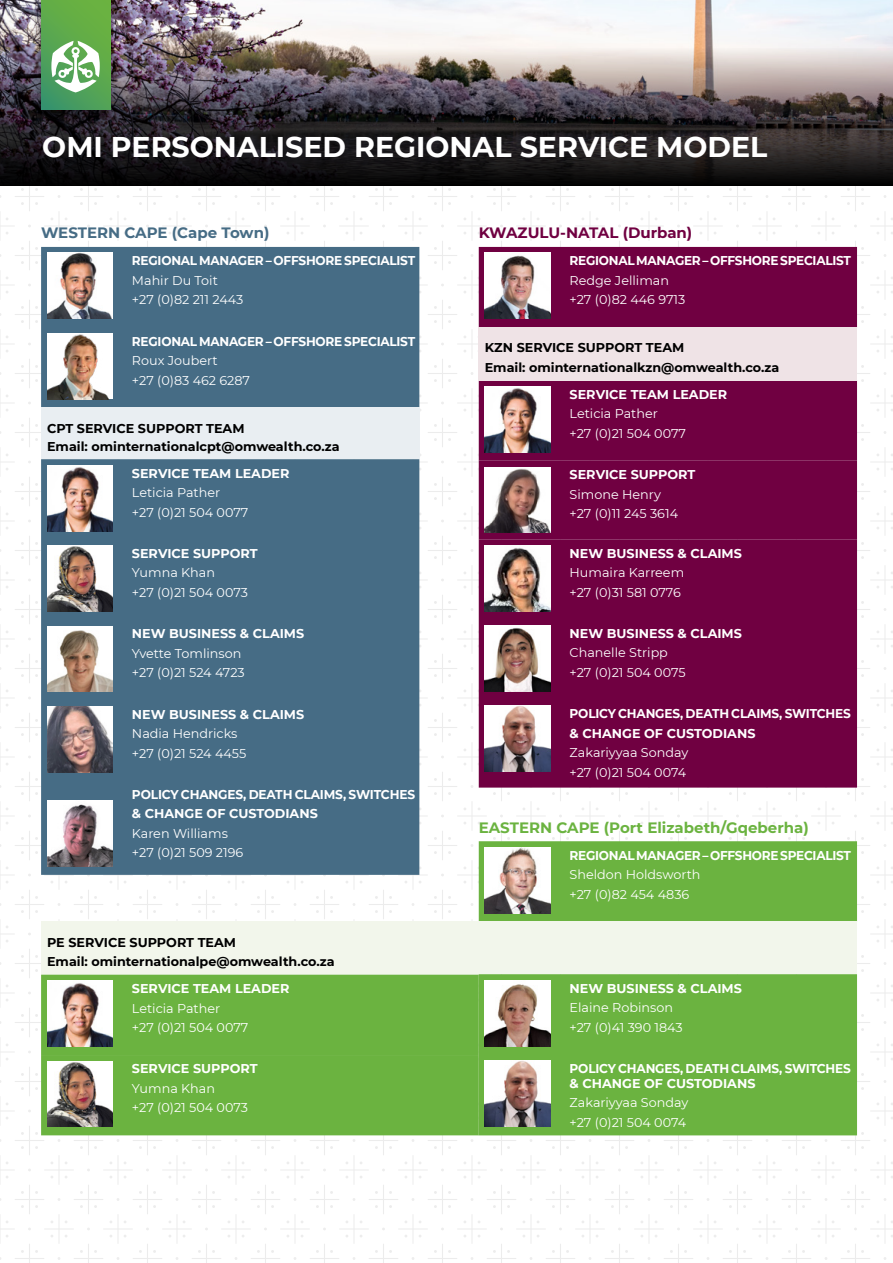
<style>
.page{position:relative;width:893px;height:1263px;background:#fff}
.page>*{position:absolute;margin:0;border:0;box-sizing:border-box;transform-origin:0 0}
.t1{font:700 28.5px "Montserrat";color:#fff}
.t2{font:700 15px "Montserrat";color:#6bb340}
.t3{font:700 15px "Montserrat";color:#466c85}
.t4{font:700 15px "Montserrat";color:#700041}
.t5{font:12.75px/19.5px "Montserrat";color:#fff}
.t6{font:700 12.75px/19.5px "Montserrat";letter-spacing:-.015em;color:#fff;scale:.95 1}
.t7{font:700 12.75px "Montserrat";letter-spacing:-.015em;color:#fff}
.t8{font:700 12.75px/19.5px "Montserrat";color:#000}
</style>
<div class="page">
<div style="left:41px;top:247px;width:378px;height:628px;background:#466c85"></div>
<div style="left:41px;top:408px;width:378px;height:51px;background:#e9eef2"></div>
<img style="left:47px;top:253px;width:66px;height:66px">
<img style="left:47px;top:333px;width:66px;height:66px">
<img style="left:47px;top:465px;width:66px;height:66px">
<img style="left:47px;top:545px;width:66px;height:66px">
<div style="left:47px;top:626px;width:66px;height:66px;background:#fff"></div>
<img style="left:47px;top:631px;width:65px;height:61px">
<img style="left:47px;top:706px;width:66px;height:66px">
<img style="left:47px;top:800px;width:65px;height:66px">
<div style="left:479px;top:247px;width:378px;height:541px;background:#700041"></div>
<div style="left:479px;top:327px;width:378px;height:53px;background:#efe3e6"></div>
<div style="left:479px;top:461px;width:378px;height:78px;background:#700041"></div>
<img style="left:485px;top:253px;width:66px;height:66px">
<img style="left:485px;top:386px;width:66px;height:66px">
<img style="left:485px;top:467px;width:66px;height:66px">
<img style="left:485px;top:545px;width:66px;height:66px">
<img style="left:485px;top:626px;width:66px;height:65px">
<img style="left:485px;top:706px;width:66px;height:66px">
<img style="left:0;top:0;width:893px;height:48px">
<img style="left:0;top:48px;width:893px;height:138px">
<div style="left:32px;top:0;width:88px;height:127px;background:#000;opacity:.5"></div>
<svg style="left:41px;top:0;width:69px;height:110px;background:#59a74f"></svg>
<svg style="left:51px;top:41px;width:49px;height:51px"></svg>
<div style="left:41px;top:921px;width:438px;height:54px;background:#f2f6eb"></div>
<div style="left:41px;top:975px;width:438px;height:160px;background:#6bb340"></div>
<img style="left:47px;top:981px;width:66px;height:65px">
<img style="left:47px;top:1061px;width:66px;height:66px">
<div style="left:479px;top:841px;width:378px;height:80px;background:#6bb340"></div>
<img style="left:485px;top:847px;width:66px;height:66px">
<div style="left:479px;top:974px;width:378px;height:161px;background:#6bb340"></div>
<img style="left:485px;top:980px;width:66px;height:66px">
<img style="left:485px;top:1060px;width:66px;height:66px">
<div style="left:414px;top:921px;width:443px;height:53px;background:#f2f6eb"></div>
<h1 class="t1" style="left:42px;top:126px;width:727px">OMI PERSONALISED REGIONAL SERVICE MODEL</h1>
<p class="t3" style="left:41px;top:222px;width:230px">WESTERN CAPE (Cape Town)</p>
<p class="t6" style="left:132px;top:250px;width:300px">REGIONAL MANAGER – OFFSHORE SPECIALIST</p>
<p class="t5" style="left:132px;top:270px;width:113px">Mahir Du Toit<br>+27 (0)82 211 2443</p>
<p class="t6" style="left:132px;top:331px;width:300px">REGIONAL MANAGER – OFFSHORE SPECIALIST</p>
<p class="t5" style="left:132px;top:350px;width:120px">Roux Joubert<br>+27 (0)83 462 6287</p>
<p class="t8" style="left:47px;top:418px;width:294px;line-height:18px">CPT SERVICE SUPPORT TEAM<br>Email: ominternationalcpt@omwealth.co.za</p>
<p class="t7" style="left:132px;top:464px;width:159px">SERVICE TEAM LEADER</p>
<p class="t5" style="left:132px;top:482px;width:118px">Leticia Pather<br>+27 (0)21 504 0077</p>
<p class="t7" style="left:132px;top:544px;width:127px">SERVICE SUPPORT</p>
<p class="t5" style="left:132px;top:563px;width:118px">Yumna Khan<br>+27 (0)21 504 0073</p>
<p class="t7" style="left:132px;top:624px;width:174px">NEW BUSINESS &amp; CLAIMS</p>
<p class="t5" style="left:132px;top:643px;width:114px">Yvette Tomlinson +27 (0)21 524 4723</p>
<p class="t7" style="left:132px;top:705px;width:174px">NEW BUSINESS &amp; CLAIMS</p>
<p class="t5" style="left:132px;top:723px;width:116px">Nadia Hendricks +27 (0)21 524 4455</p>
<p class="t6" style="left:132px;top:784px;width:300px">POLICY CHANGES, DEATH CLAIMS, SWITCHES &amp; CHANGE OF CUSTODIANS</p>
<p class="t5" style="left:132px;top:823px;width:113px">Karen Williams +27 (0)21 509 2196</p>
<p class="t8" style="left:47px;top:932px;width:289px">PE SERVICE SUPPORT TEAM<br>Email: ominternationalpe@omwealth.co.za</p>
<p class="t7" style="left:132px;top:979px;width:159px">SERVICE TEAM LEADER</p>
<p class="t5" style="left:132px;top:998px;width:118px">Leticia Pather<br>+27 (0)21 504 0077</p>
<p class="t7" style="left:132px;top:1060px;width:127px">SERVICE SUPPORT</p>
<p class="t5" style="left:132px;top:1078px;width:118px">Yumna Khan<br>+27 (0)21 504 0073</p>
<p class="t4" style="left:479px;top:222px;width:215px">KWAZULU-NATAL (Durban)</p>
<p class="t6" style="left:570px;top:250px;width:298px">REGIONAL MANAGER – OFFSHORE SPECIALIST</p>
<p class="t5" style="left:570px;top:270px;width:117px">Redge Jelliman +27 (0)82 446 9713</p>
<p class="t8" style="left:485px;top:337px;width:296px">KZN SERVICE SUPPORT TEAM<br>Email: ominternationalkzn@omwealth.co.za</p>
<p class="t7" style="left:570px;top:385px;width:159px">SERVICE TEAM LEADER</p>
<p class="t5" style="left:570px;top:403px;width:118px">Leticia Pather<br>+27 (0)21 504 0077</p>
<p class="t7" style="left:570px;top:466px;width:127px">SERVICE SUPPORT</p>
<p class="t5" style="left:570px;top:484px;width:110px">Simone Henry +27 (0)11 245 3614</p>
<p class="t7" style="left:570px;top:544px;width:174px">NEW BUSINESS &amp; CLAIMS</p>
<p class="t5" style="left:570px;top:562px;width:116px">Humaira Karreem +27 (0)31 581 0776</p>
<p class="t7" style="left:570px;top:624px;width:174px">NEW BUSINESS &amp; CLAIMS</p>
<p class="t5" style="left:570px;top:643px;width:117px">Chanelle Stripp +27 (0)21 504 0075</p>
<p class="t6" style="left:570px;top:703px;width:298px">POLICY CHANGES, DEATH CLAIMS, SWITCHES &amp; CHANGE OF CUSTODIANS</p>
<p class="t5" style="left:570px;top:742px;width:120px">Zakariyyaa Sonday +27 (0)21 504 0074</p>
<p class="t2" style="left:479px;top:817px;width:331px">EASTERN CAPE (Port Elizabeth/Gqeberha)</p>
<p class="t6" style="left:570px;top:845px;width:298px">REGIONAL MANAGER – OFFSHORE SPECIALIST</p>
<p class="t5" style="left:570px;top:864px;width:132px">Sheldon Holdsworth +27 (0)82 454 4836</p>
<p class="t7" style="left:570px;top:979px;width:174px">NEW BUSINESS &amp; CLAIMS</p>
<p class="t5" style="left:570px;top:997px;width:115px">Elaine Robinson +27 (0)41 390 1843</p>
<p class="t6" style="left:570px;top:1060px;width:298px;line-height:15px">POLICY CHANGES, DEATH CLAIMS, SWITCHES &amp; CHANGE OF CUSTODIANS</p>
<p class="t5" style="left:570px;top:1093px;width:120px">Zakariyyaa Sonday +27 (0)21 504 0074</p>
</div>
